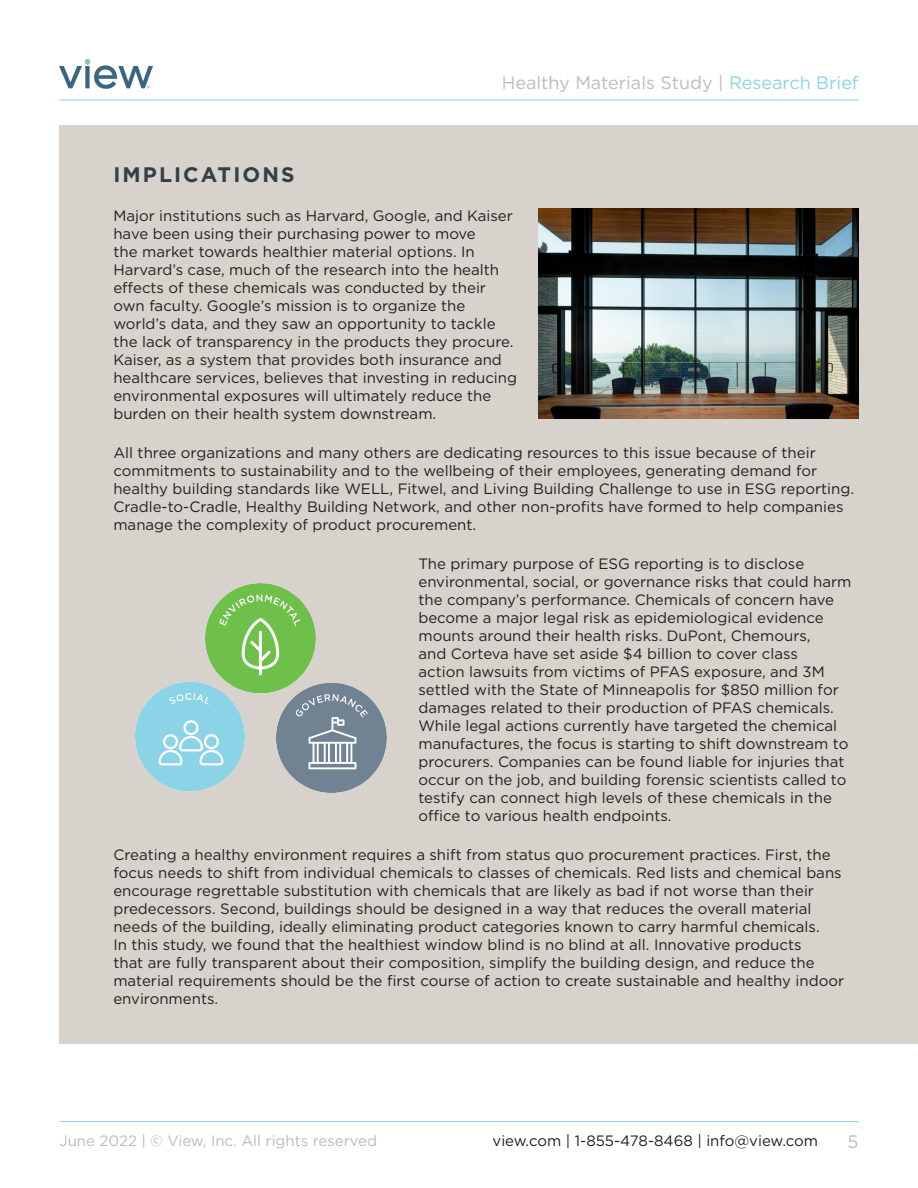
<style>
.page{position:relative;width:918px;height:1188px;background:#fff}
.page>*{position:absolute;margin:0;border:0;box-sizing:border-box;transform-origin:0 0}
.Executive_Summary{font:700 21px "Gotham";letter-spacing:.1em;color:#333f48}
.t1{font:18px "Gotham";color:#bbbcbc}
.Normal_Text{font:15px/18px "Gotham";color:#231f20}
.t2{font:15px "Gotham";color:#bbbcbc}
.s1{color:#8bd3e6}
</style>
<div class="page">
<img style="left:59px;top:59px;width:93px;height:30px">
<hr style="left:59px;top:100px;width:800px;height:1px;background:#8bd3e6">
<hr style="left:59px;top:1121px;width:800px;height:1px;background:#8bd3e6">
<div style="left:59px;top:126px;width:859px;height:918px;background:#d7d2cb"></div>
<img style="left:538px;top:209px;width:321px;height:210px">
<img style="left:206px;top:584px;width:109px;height:109px">
<img style="left:135px;top:681px;width:109px;height:111px">
<img style="left:277px;top:681px;width:109px;height:111px">
<p class="Executive_Summary" style="left:113px;top:162px;width:183px">IMPLICATIONS</p>
<p class="t1" style="left:502px;top:71px;width:358px">Healthy Materials Study | <span class="s1">Research Brief</span></p>
<p class="Normal_Text" style="left:113px;top:206px;width:405px">Major institutions such as Harvard, Google, and Kaiser have been using their purchasing power to move<br>the market towards healthier material options. In Harvard’s case, much of the research into the health effects of these chemicals was conducted by their own faculty. Google’s mission is to organize the world’s data, and they saw an opportunity to tackle the lack of transparency in the products they procure.<br>Kaiser, as a system that provides both insurance and healthcare services, believes that investing in reducing environmental exposures will ultimately reduce the burden on their health system downstream.</p>
<p class="Normal_Text" style="left:113px;top:443px;width:742px">All three organizations and many others are dedicating resources to this issue because of their commitments to sustainability and to the wellbeing of their employees, generating demand for healthy building standards like WELL, Fitwel, and Living Building Challenge to use in ESG reporting.<br>Cradle-to-Cradle, Healthy Building Network, and other non-profits have formed to help companies manage the complexity of product procurement.</p>
<p class="Normal_Text" style="left:418px;top:554px;width:435px">The primary purpose of ESG reporting is to disclose environmental, social, or governance risks that could harm the company’s performance. Chemicals of concern have become a major legal risk as epidemiological evidence mounts around their health risks. DuPont, Chemours,<br>and Corteva have set aside $4 billion to cover class<br>action lawsuits from victims of PFAS exposure, and 3M settled with the State of Minneapolis for $850 million for damages related to their production of PFAS chemicals.<br>While legal actions currently have targeted the chemical manufactures, the focus is starting to shift downstream to procurers. Companies can be found liable for injuries that occur on the job, and building forensic scientists called to testify can connect high levels of these chemicals in the office to various health endpoints.</p>
<p class="Normal_Text" style="left:113px;top:845px;width:732px">Creating a healthy environment requires a shift from status quo procurement practices. First, the focus needs to shift from individual chemicals to classes of chemicals. Red lists and chemical bans encourage regrettable substitution with chemicals that are likely as bad if not worse than their predecessors. Second, buildings should be designed in a way that reduces the overall material needs of the building, ideally eliminating product categories known to carry harmful chemicals.<br>In this study, we found that the healthiest window blind is no blind at all. Innovative products<br>that are fully transparent about their composition, simplify the building design, and reduce the material requirements should be the first course of action to create sustainable and healthy indoor environments.</p>
<p class="t2" style="left:59px;top:1131px;width:319px">June 2022 | © View, Inc. All rights reserved</p>
<p class="Normal_Text" style="left:493px;top:1131px;width:327px">view.com | 1-855-478-8468 | info@view.com</p>
<p class="t1" style="left:848px;top:1130px;width:13px">5</p>
</div>
